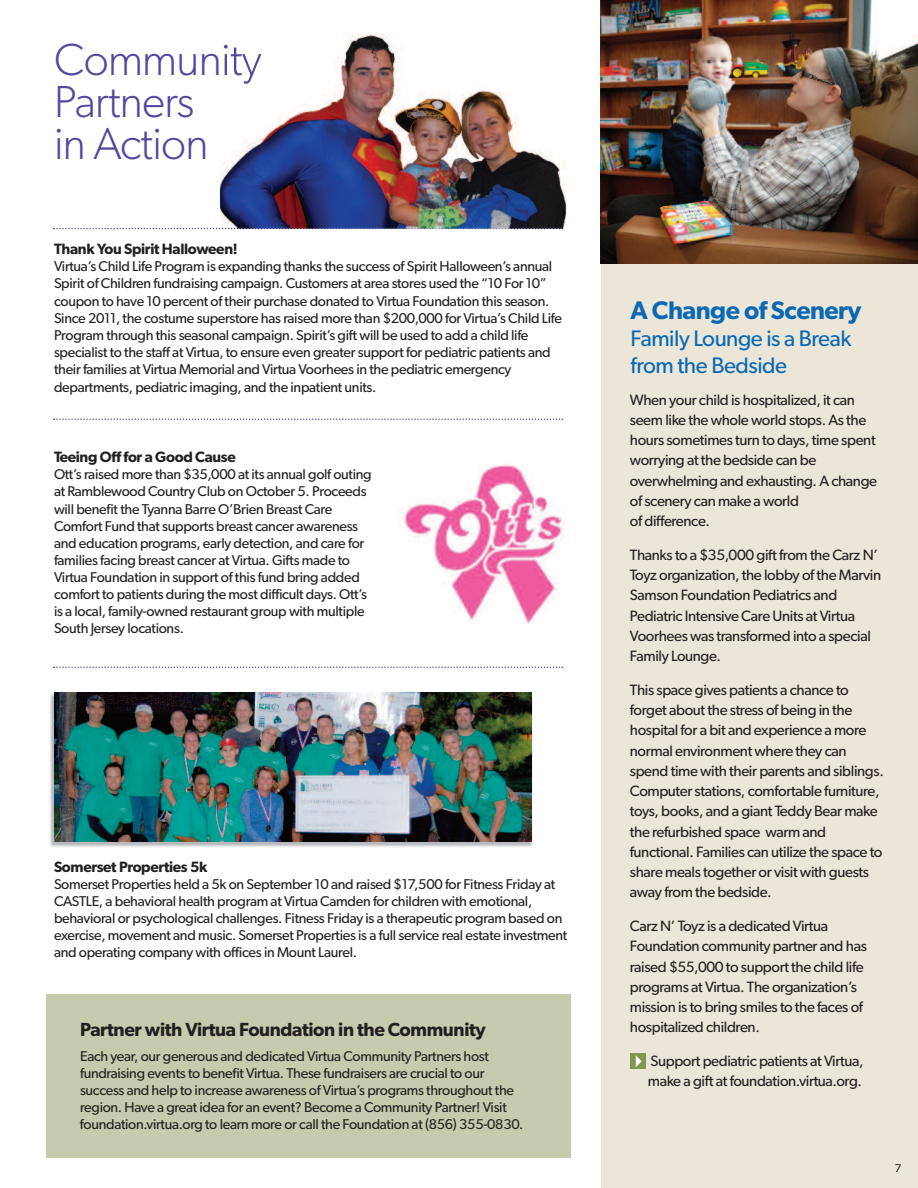
<style>
.page{position:relative;width:918px;height:1188px;background:#fff}
.page>*{position:absolute;margin:0;border:0;box-sizing:border-box;transform-origin:0 0}
.t1{font:300 45px/42px "Gibson";letter-spacing:-.015em;color:#52489e}
.t2{font:600 25.5px "Gibson";letter-spacing:-.02em;color:#0a69b3}
.t3{font:22.5px/27px "Gibson";letter-spacing:-.02em;color:#0a69b3}
.t4{font:600 18.9px "Gibson";letter-spacing:-.02em;color:#231f20}
.t5{font:15px/20.2px "Gibson";letter-spacing:-.025em;color:#231f20}
.t6{font:600 15px "Gibson";letter-spacing:-.02em;color:#231f20}
.t7{font:14.25px/17.1px "Gibson";letter-spacing:-.02em;color:#231f20}
.t8{font:11.25px "Gibson";color:#231f20}
</style>
<div class="page">
<div style="left:601px;top:0;width:317px;height:1188px;background:#ece6d9"></div>
<div style="left:630px;top:1053px;width:16px;height:16px;background:#809752"></div>
<svg style="left:636px;top:1055px;width:6px;height:12px"></svg>
<img style="left:402px;top:464px;width:163px;height:159px">
<img style="left:50px;top:692px;width:483px;height:155px">
<img style="left:54px;top:693px;width:478px;height:148px">
<img style="left:601px;top:0;width:317px;height:263px">
<div style="left:46px;top:994px;width:525px;height:164px;background:#c6cbad"></div>
<svg style="left:53px;top:228px;width:167px;height:1px"></svg>
<svg style="left:53px;top:418px;width:510px;height:2px"></svg>
<svg style="left:53px;top:667px;width:510px;height:1px"></svg>
<img style="left:220px;top:34px;width:347px;height:195px">
<img style="left:224px;top:44px;width:37px;height:40px">
<img style="left:220px;top:228px;width:343px;height:1px">
<h1 class="t1" style="left:54px;top:43px;width:209px">Community<br>Partners<br>in Action</h1>
<p class="t6" style="left:54px;top:244px;width:185px">Thank you Spirit Halloween!</p>
<p class="t7" style="left:54px;top:259px;width:509px">Virtua’s Child Life Program is expanding thanks the success of Spirit Halloween’s annual Spirit of Children fundraising campaign. Customers at area stores used the “10 For 10” coupon to have 10 percent of their purchase donated to Virtua Foundation this season.<br>Since 2011, the costume superstore has raised more than $200,000 for Virtua’s Child Life Program through this seasonal campaign. Spirit’s gift will be used to add a child life specialist to the staff at Virtua, to ensure even greater support for pediatric patients and their families at Virtua Memorial and Virtua Voorhees in the pediatric emergency departments, pediatric imaging, and the inpatient units.</p>
<p class="t6" style="left:54px;top:452px;width:183px">Teeing offfor a good Cause</p>
<p class="t7" style="left:54px;top:467px;width:319px">Ott’s raised more than $35,000 at its annual golf outing at Ramblewood Country Club on October 5. Proceeds will benefit the Tyanna Barre O’Brien Breast Care Comfort Fund that supports breast cancer awareness and education programs, early detection, and care for families facing breast cancer at Virtua. Gifts made to Virtua Foundation in support of this fund bring added comfort to patients during the most difficult days. Ott’s is a local, family-owned restaurant group with multiple South Jersey locations.</p>
<p class="t6" style="left:54px;top:861px;width:155px">Somerset Properties 5k</p>
<p class="t7" style="left:54px;top:877px;width:515px">Somerset Properties held a 5k on September 10 and raised $17,500 for Fitness Friday at CASTLE, a behavioral health program at Virtua Camden for children with emotional, behavioral or psychological challenges. Fitness Friday is a therapeutic program based on exercise, movement and music. Somerset Properties is a full service real estate investment and operating company with offices in Mount Laurel.</p>
<h3 class="t4" style="left:80px;top:1023px;width:407px">Partner with Virtua Foundation in the Community</h3>
<p class="t7" style="left:80px;top:1048px;width:445px">Each year, our generous and dedicated Virtua Community Partners host fundraising events to benefit Virtua. These fundraisers are crucial to our success and help to increase awareness of Virtua’s programs throughout the region. Have a great idea for an event? Become a Community Partner! Visit foundation.virtua.org to learn more or call the Foundation at (856) 355-0830.</p>
<h2 class="t2" style="left:631px;top:302px;width:233px">a Change of Scenery</h2>
<h3 class="t3" style="left:631px;top:327px;width:222px">Family Lounge is a Break from the Bedside</h3>
<p class="t5" style="left:630px;top:391px;width:249px">When your child is hospitalized, it can seem like the whole world stops. As the hours sometimes turn to days, time spent worrying at the bedside can be overwhelming and exhausting. A change of scenery can make a world<br>of difference.</p>
<p class="t5" style="left:630px;top:546px;width:253px">Thanks to a $35,000 gift from the Carz N’ Toyz organization, the lobby of the Marvin Samson Foundation Pediatrics and Pediatric Intensive Care Units at Virtua Voorhees was transformed into a special Family Lounge.</p>
<p class="t5" style="left:630px;top:681px;width:255px">This space gives patients a chance to forget about the stress of being in the hospital for a bit and experience a more normal environment where they can spend time with their parents and siblings.<br>Computer stations, comfortable furniture, toys, books, and a giant Teddy Bear make the refurbished space warm and functional. Families can utilize the space to share meals together or visit with guests away from the bedside.</p>
<p class="t5" style="left:630px;top:917px;width:239px">Carz N’ Toyz is a dedicated Virtua Foundation community partner and has raised $55,000 to support the child life programs at Virtua. The organization’s mission is to bring smiles to the faces of hospitalized children.</p>
<p class="t5" style="left:648px;top:1052px;width:217px">Support pediatric patients at Virtua, make a gift at foundation.virtua.org.</p>
<p class="t8" style="left:895px;top:1164px;width:8px">7</p>
</div>
